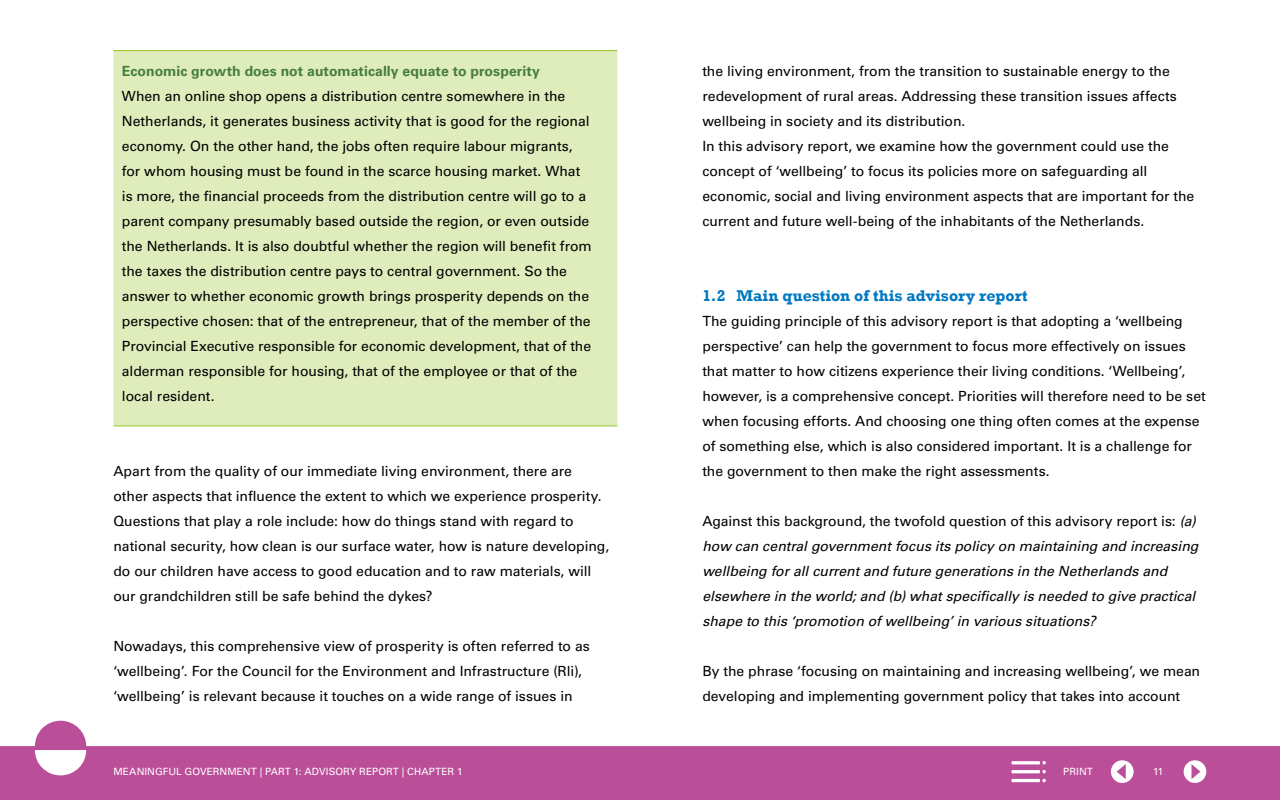
<style>
.page{position:relative;width:1280px;height:800px;background:#fff}
.page>*{position:absolute;margin:0;border:0;box-sizing:border-box;transform-origin:0 0}
.Paragraafkop_rockwell__H2{font:700 16px "Rockwell";color:#0079c2}
.platte_tekst__P{font:14px/25px "Univers LT Std";letter-spacing:-.005em;color:#000}
._03_kaderlijn_onder_boven_P{font:14px/25px "Univers LT Std";letter-spacing:-.005em;color:#000}
.platte_tekst__P-2{font:italic 14px/25px "Univers LT Std";letter-spacing:-.005em;color:#000}
._03_Kopje_kader___tintvlak__H3{font:700 14px "Univers LT Std";letter-spacing:.005em;color:#447e3b}
.t1{font:10px "Univers LT Std";letter-spacing:.01em;color:#fff}
.s1{font-style:normal}
</style>
<div class="page">
<div style="left:113px;top:51px;width:504px;height:375px;background:#dfecbb"></div>
<hr style="left:113px;top:50px;width:504px;height:1px;background:#95c11e">
<hr style="left:113px;top:425px;width:504px;height:1px;background:#95c11e">
<svg style="left:0;top:721px;width:1280px;height:79px;fill:#ba4e98"></svg>
<div style="left:1111px;top:760px;width:23px;height:23px;background:#fff;border-radius:50%"></div>
<svg style="left:1117px;top:764px;width:9px;height:15px"></svg>
<div style="left:1184px;top:760px;width:22px;height:23px;background:#fff;border-radius:50%"></div>
<svg style="left:1191px;top:764px;width:10px;height:15px"></svg>
<svg style="left:1042px;top:779px;width:4px;height:3px"></svg>
<hr style="left:1011px;top:779px;width:29px;height:3px;background:#fff">
<hr style="left:1011px;top:770px;width:29px;height:3px;background:#fff">
<svg style="left:1042px;top:770px;width:4px;height:3px"></svg>
<hr style="left:1011px;top:761px;width:29px;height:3px;background:#fff">
<svg style="left:1042px;top:761px;width:4px;height:3px"></svg>
<h3 class="_03_Kopje_kader___tintvlak__H3" style="left:122px;top:63px;width:420px">Economic growth does not automatically equate to prosperity</h3>
<p class="_03_kaderlijn_onder_boven_P" style="left:122px;top:84px;width:471px">When an online shop opens a distribution centre somewhere in the Netherlands, it generates business activity that is good for the regional economy. On the other hand, the jobs often require labour migrants, for whom housing must be found in the scarce housing market. What is more, the financial proceeds from the distribution centre will go to a parent company presumably based outside the region, or even outside the Netherlands. It is also doubtful whether the region will benefit from the taxes the distribution centre pays to central government. So the answer to whether economic growth brings prosperity depends on the perspective chosen: that of the entrepreneur, that of the member of the Provincial Executive responsible for economic development, that of the alderman responsible for housing, that of the employee or that of the local resident.</p>
<p class="platte_tekst__P" style="left:113px;top:459px;width:497px">Apart from the quality of our immediate living environment, there are other aspects that influence the extent to which we experience prosperity.<br>Questions that play a role include: how do things stand with regard to national security, how clean is our surface water, how is nature developing, do our children have access to good education and to raw materials, will our grandchildren still be safe behind the dykes?</p>
<p class="platte_tekst__P" style="left:113px;top:634px;width:478px">Nowadays, this comprehensive view of prosperity is often referred to as ‘wellbeing’. For the Council for the Environment and Infrastructure (Rli), ‘wellbeing’ is relevant because it touches on a wide range of issues in</p>
<p class="platte_tekst__P" style="left:702px;top:59px;width:476px">the living environment, from the transition to sustainable energy to the redevelopment of rural areas. Addressing these transition issues affects wellbeing in society and its distribution.</p>
<p class="platte_tekst__P" style="left:702px;top:134px;width:494px">In this advisory report, we examine how the government could use the concept of ‘wellbeing’ to focus its policies more on safeguarding all economic, social and living environment aspects that are important for the current and future well-being of the inhabitants of the Netherlands.</p>
<h2 class="Paragraafkop_rockwell__H2" style="left:702px;top:286px;width:327px">1.2 Main question of this advisory report</h2>
<p class="platte_tekst__P" style="left:702px;top:309px;width:505px">The guiding principle of this advisory report is that adopting a ‘wellbeing perspective’ can help the government to focus more effectively on issues that matter to how citizens experience their living conditions. ‘Wellbeing’, however, is a comprehensive concept. Priorities will therefore need to be set when focusing efforts. And choosing one thing often comes at the expense of something else, which is also considered important. It is a challenge for the government to then make the right assessments.</p>
<p class="platte_tekst__P-2" style="left:702px;top:509px;width:498px"><span class="s1">Against this background, the twofold question of this advisory report is:</span> (a) how can central government focus its policy on maintaining and increasing wellbeing for all current and future generations in the Netherlands and elsewhere in the world; and (b) what specifically is needed to give practical shape to this ‘promotion of wellbeing’ in various situations?</p>
<p class="platte_tekst__P" style="left:702px;top:659px;width:499px">By the phrase ‘focusing on maintaining and increasing wellbeing’, we mean developing and implementing government policy that takes into account</p>
<p class="t1" style="left:113px;top:766px;width:351px">MEANINGFUL GOVERNMENT | PART 1: ADVISORY REPORT | CHAPTER 1</p>
<p class="t1" style="left:1063px;top:765px;width:31px">PRINT</p>
<p class="t1" style="left:1153px;top:766px;width:12px">11</p>
</div>
